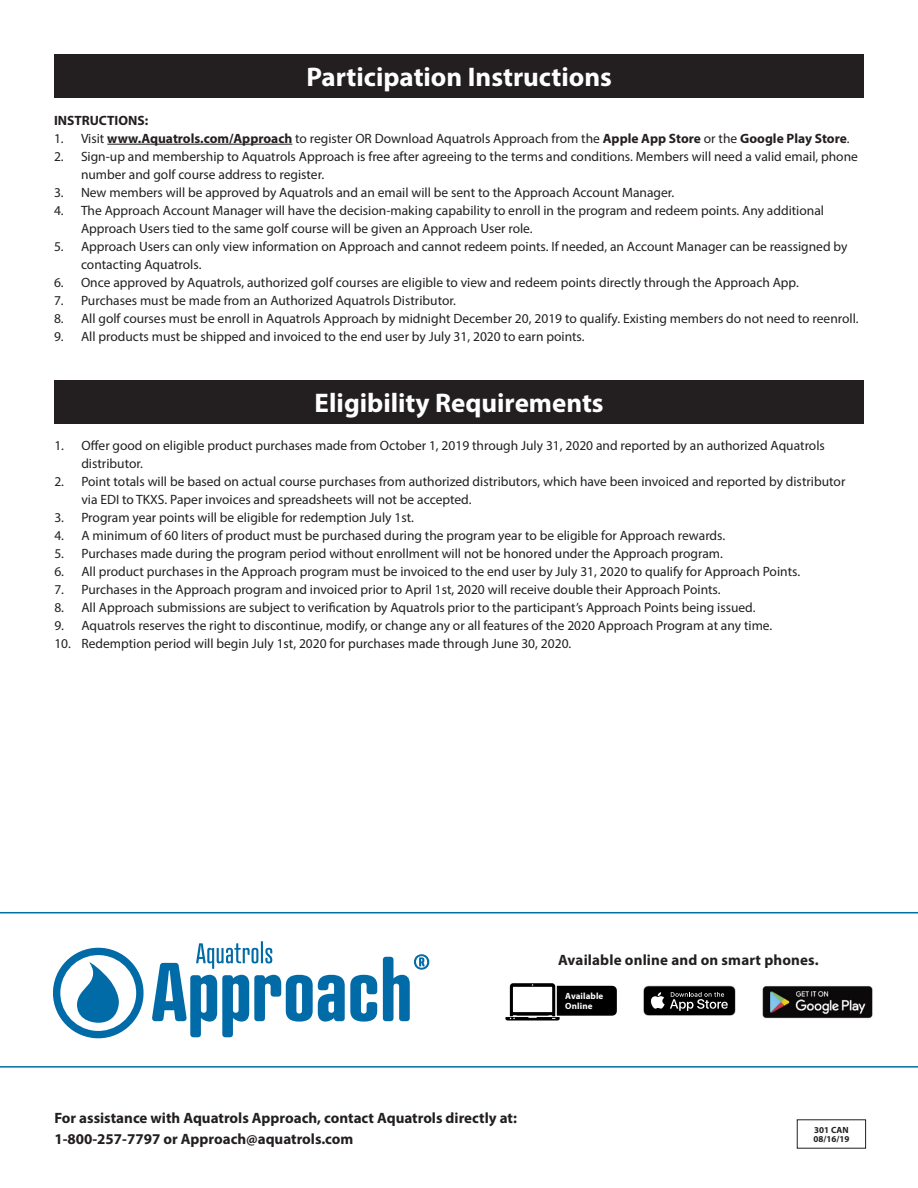
<style>
.page{position:relative;width:918px;height:1188px;background:#fff}
.page>*{position:absolute;margin:0;border:0;box-sizing:border-box;transform-origin:0 0}
.t1{font:700 27px "Myriad Pro";color:#fff}
.t2{font:700 15px "Myriad Pro";color:#231f20}
.t3{font:13.5px/18px "Myriad Pro";color:#231f20}
.t4{font:700 13.5px "Myriad Pro";color:#231f20}
.t5{font:700 9px "Myriad Pro";letter-spacing:.01em;color:#fff}
.t6{font:700 9px "Myriad Pro";color:#231f20}
.s1{font-weight:700}
</style>
<div class="page">
<div style="left:54px;top:54px;width:810px;height:43px;background:#231f20"></div>
<div style="left:54px;top:380px;width:810px;height:43px;background:#231f20"></div>
<hr style="left:107px;top:144px;width:185px;height:1px;background:#231f20">
<svg style="left:383px;top:954px;width:46px;height:67px"></svg>
<hr style="left:261px;top:941px;width:2px;height:22px;background:#006ba7">
<svg style="left:152px;top:943px;width:225px;height:94px"></svg>
<svg style="left:53px;top:947px;width:91px;height:92px"></svg>
<img style="left:762px;top:986px;width:111px;height:33px">
<svg style="left:643px;top:986px;width:93px;height:30px;background:#333334"></svg>
<svg style="left:505px;top:983px;width:112px;height:38px"></svg>
<hr style="left:0;top:1066px;width:918px;height:2px;background:#006e9f">
<hr style="left:0;top:912px;width:918px;height:1px;background:#006e9f">
<p class="t1" style="left:306px;top:59px;width:307px">Participation Instructions</p>
<p class="t4" style="left:54px;top:111px;width:96px">INSTRUCTIONS:</p>
<p class="t3" style="left:54px;top:129px;width:797px">1. Visit <span class="s1">www.Aquatrols.com/Approach</span> to register OR Download Aquatrols Approach from the <span class="s1">Apple App Store</span> or the <span class="s1">Google Play Store</span>.</p>
<p class="t3" style="left:81px;top:147px;width:778px;text-indent:-27px">2. Sign-up and membership to Aquatrols Approach is free after agreeing to the terms and conditions. Members will need a valid email, phone number and golf course address to register.</p>
<p class="t3" style="left:54px;top:183px;width:622px">3. New members will be approved by Aquatrols and an email will be sent to the Approach Account Manager.</p>
<p class="t3" style="left:81px;top:201px;width:745px;text-indent:-27px">4. The Approach Account Manager will have the decision-making capability to enroll in the program and redeem points. Any additional<br>Approach Users tied to the same golf course will be given an Approach User role.</p>
<p class="t3" style="left:81px;top:237px;width:768px;text-indent:-27px">5. Approach Users can only view information on Approach and cannot redeem points. If needed, an Account Manager can be reassigned by contacting Aquatrols.</p>
<p class="t3" style="left:54px;top:273px;width:746px">6. Once approved by Aquatrols, authorized golf courses are eligible to view and redeem points directly through the Approach App.</p>
<p class="t3" style="left:54px;top:291px;width:403px">7. Purchases must be made from an Authorized Aquatrols Distributor.</p>
<p class="t3" style="left:54px;top:309px;width:806px">8. All golf courses must be enroll in Aquatrols Approach by midnight December 20, 2019 to qualify. Existing members do not need to reenroll.</p>
<p class="t3" style="left:54px;top:327px;width:532px">9. All products must be shipped and invoiced to the end user by July 31, 2020 to earn points.</p>
<p class="t1" style="left:315px;top:385px;width:291px">Eligibility Requirements</p>
<p class="t3" style="left:81px;top:436px;width:745px;text-indent:-27px">1. Offer good on eligible product purchases made from October 1, 2019 through July 31, 2020 and reported by an authorized Aquatrols distributor.</p>
<p class="t3" style="left:81px;top:472px;width:766px;text-indent:-27px">2. Point totals will be based on actual course purchases from authorized distributors, which have been invoiced and reported by distributor via EDI to TKXS. Paper invoices and spreadsheets will not be accepted.</p>
<p class="t3" style="left:54px;top:508px;width:361px">3. Program year points will be eligible for redemption July 1st.</p>
<p class="t3" style="left:54px;top:526px;width:672px">4. A minimum of 60 liters of product must be purchased during the program year to be eligible for Approach rewards.</p>
<p class="t3" style="left:54px;top:544px;width:670px">5. Purchases made during the program period without enrollment will not be honored under the Approach program.</p>
<p class="t3" style="left:54px;top:562px;width:747px">6. All product purchases in the Approach program must be invoiced to the end user by July 31, 2020 to qualify for Approach Points.</p>
<p class="t3" style="left:54px;top:580px;width:668px">7. Purchases in the Approach program and invoiced prior to April 1st, 2020 will receive double their Approach Points.</p>
<p class="t3" style="left:54px;top:598px;width:703px">8. All Approach submissions are subject to verification by Aquatrols prior to the participant’s Approach Points being issued.</p>
<p class="t3" style="left:54px;top:616px;width:719px">9. Aquatrols reserves the right to discontinue, modify, or change any or all features of the 2020 Approach Program at any time.</p>
<p class="t3" style="left:54px;top:634px;width:519px">10. Redemption period will begin July 1st, 2020 for purchases made through June 30, 2020.</p>
<p class="t2" style="left:54px;top:1108px;width:464px">For assistance with Aquatrols Approach, contact Aquatrols directly at:</p>
<p class="t2" style="left:54px;top:1129px;width:301px">1-800-257-7797 or Approach@aquatrols.com</p>
<p class="t2" style="left:558px;top:950px;width:262px">Available online and on smart phones.</p>
<p class="t5" style="left:565px;top:990px;width:40px">Available</p>
<p class="t5" style="left:565px;top:1000px;width:29px">Online</p>
<p class="t6" style="left:814px;top:1124px;width:36px">301 CAN</p>
<p class="t6" style="left:813px;top:1133px;width:37px">08/16/19</p>
</div>
